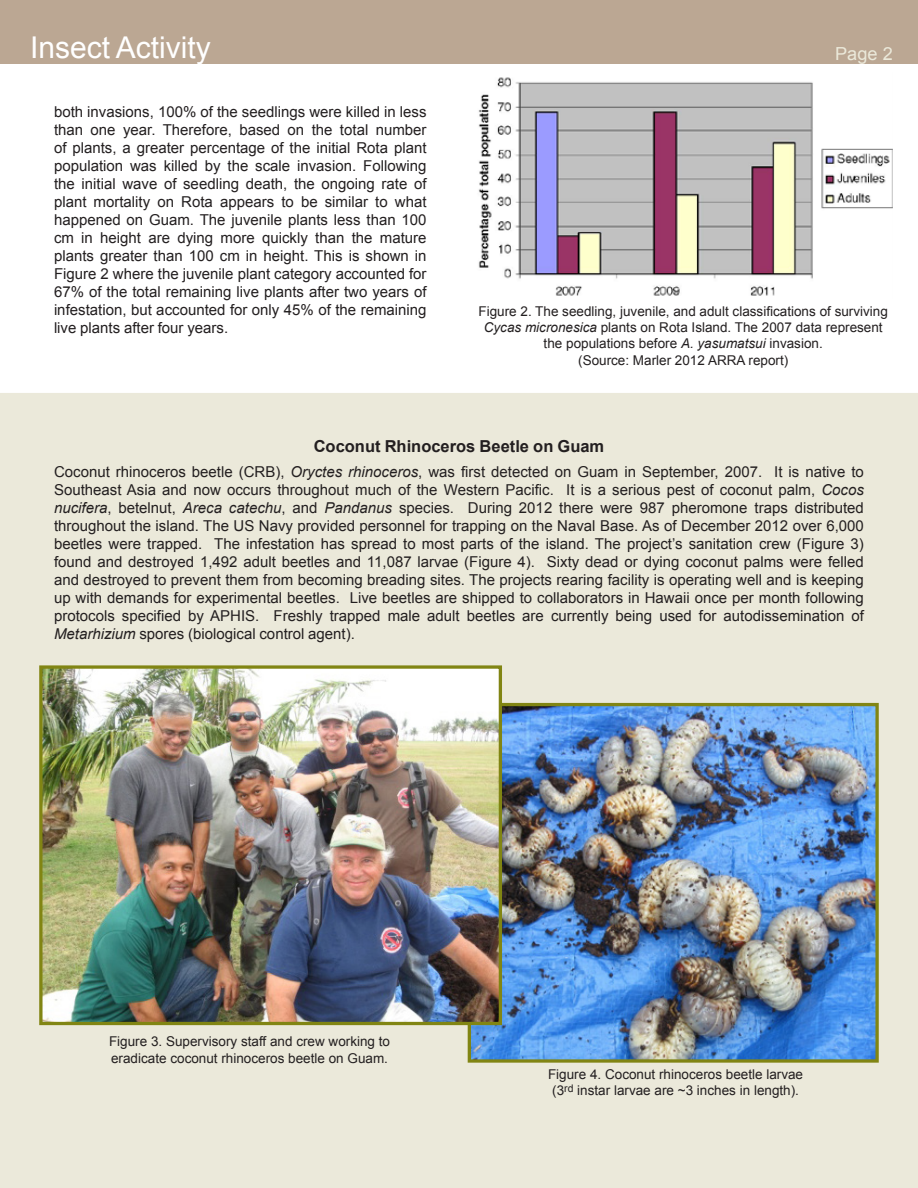
<style>
.page{position:relative;width:918px;height:1188px;background:#fff}
.page>*{position:absolute;margin:0;border:0;box-sizing:border-box;transform-origin:0 0}
.t1{font:30px "Arial";color:#fff}
.t2{font:18px "Arial";color:#ebe9da}
.t3{font:700 16.5px "Arial";color:#231f20}
.t4{font:15px/18px "Arial";color:#231f20;text-align:justify}
.t5{font:13.5px/16.2px "Arial";color:#231f20;text-align:center}
.s1{font-style:italic}
</style>
<div class="page">
<div style="left:0;top:393px;width:918px;height:795px;background:#ebe9da"></div>
<div style="left:0;top:0;width:918px;height:64px;background:#bba793"></div>
<img style="left:478px;top:77px;width:415px;height:219px">
<img style="left:472px;top:707px;width:403px;height:352px">
<div style="left:468px;top:703px;width:411px;height:360px;border:3px solid #818513"></div>
<img style="left:43px;top:669px;width:455px;height:352px">
<div style="left:39px;top:665px;width:463px;height:360px;border:3px solid #818513"></div>
<p class="t1" style="left:30px;top:28px;width:182px">Insect Activity</p>
<p class="t2" style="left:835px;top:42px;width:59px">Page 2</p>
<p class="t4" style="left:54px;top:103px;width:374px">both invasions, 100% of the seedlings were killed in less than one year. Therefore, based on the total number of plants, a greater percentage of the initial Rota plant population was killed by the scale invasion. Following the initial wave of seedling death, the ongoing rate of plant mortality on Rota appears to be similar to what happened on Guam. The juvenile plants less than 100 cm in height are dying more quickly than the mature plants greater than 100 cm in height. This is shown in Figure 2 where the juvenile plant category accounted for 67% of the total remaining live plants after two years of infestation, but accounted for only 45% of the remaining live plants after four years.</p>
<p class="t5" style="left:479px;top:303px;width:411px">Figure 2. The seedling, juvenile, and adult classifications of surviving<br><span class="s1">Cycas micronesica</span> plants on Rota Island. The 2007 data represent the populations before <span class="s1">A. yasumatsui</span> invasion.</p>
<p class="t5" style="left:578px;top:352px;width:212px">(Source: Marler 2012 ARRA report)</p>
<p class="t3" style="left:314px;top:436px;width:292px">Coconut Rhinoceros Beetle on Guam</p>
<p class="t4" style="left:54px;top:463px;width:811px">Coconut rhinoceros beetle (CRB), <span class="s1">Oryctes rhinoceros</span>, was first detected on Guam in September, 2007. It is native to Southeast Asia and now occurs throughout much of the Western Pacific. It is a serious pest of coconut palm, <span class="s1">Cocos nucifera</span>, betelnut, <span class="s1">Areca catechu</span>, and <span class="s1">Pandanus</span> species. During 2012 there were 987 pheromone traps distributed throughout the island. The US Navy provided personnel for trapping on the Naval Base. As of December 2012 over 6,000 beetles were trapped. The infestation has spread to most parts of the island. The project’s sanitation crew (Figure 3) found and destroyed 1,492 adult beetles and 11,087 larvae (Figure 4). Sixty dead or dying coconut palms were felled and destroyed to prevent them from becoming breading sites. The projects rearing facility is operating well and is keeping up with demands for experimental beetles. Live beetles are shipped to collaborators in Hawaii once per month following protocols specified by APHIS. Freshly trapped male adult beetles are currently being used for autodissemination of <span class="s1">Metarhizium</span> spores (biological control agent).</p>
<p class="t5" style="left:109px;top:1034px;width:283px">Figure 3. Supervisory staff and crew working to</p>
<p class="t5" style="left:111px;top:1050px;width:278px">eradicate coconut rhinoceros beetle on Guam.</p>
<p class="t5" style="left:548px;top:1067px;width:257px">Figure 4. Coconut rhinoceros beetle larvae</p>
<p class="t5" style="left:552px;top:1083px;width:248px">(3<sup>rd</sup> instar larvae are ~3 inches in length).</p>
</div>
